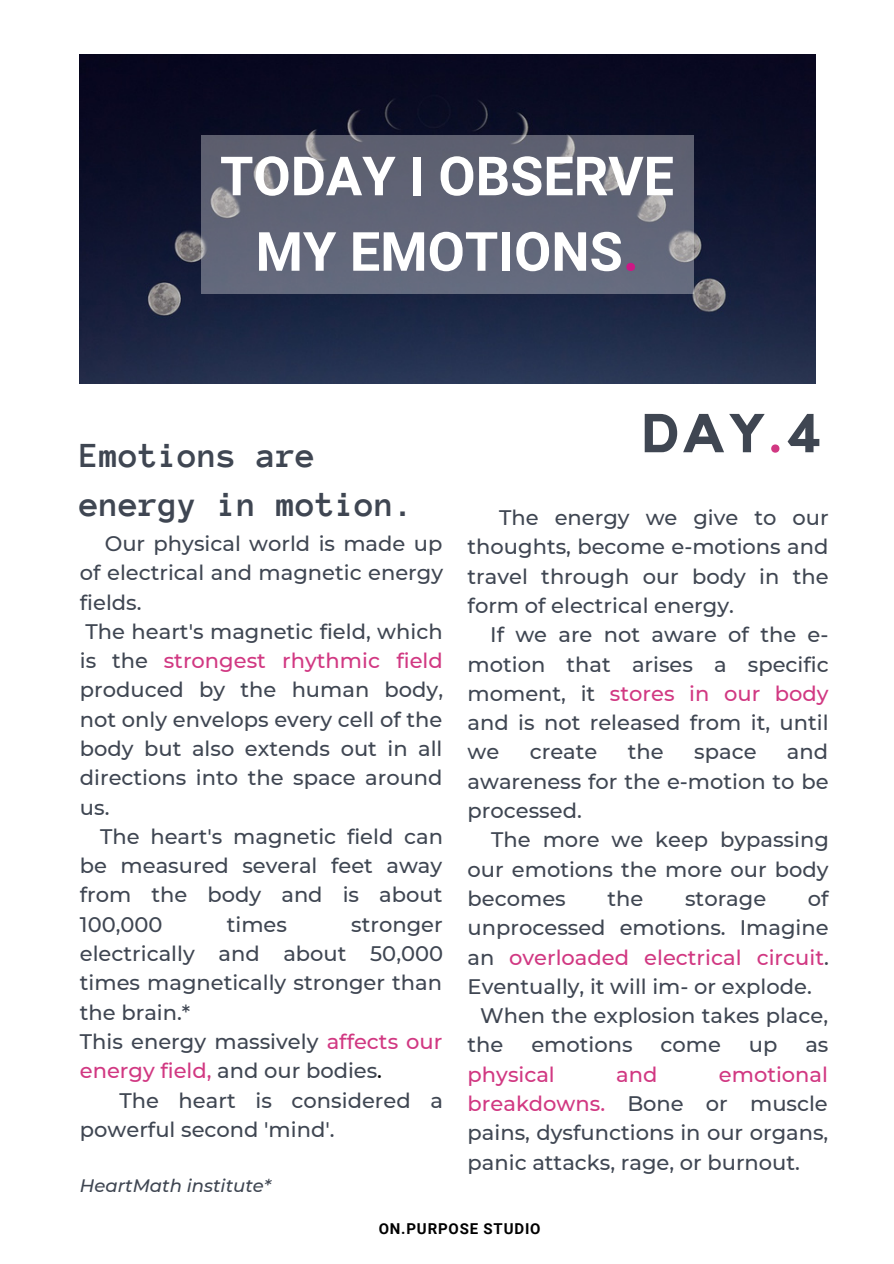
<style>
.page{position:relative;width:894px;height:1264px;background:#fff}
.page>*{position:absolute;margin:0;border:0;box-sizing:border-box;transform-origin:0 0}
.t1{font:700 54px/75.4px "Roboto";color:#fff;text-align:center}
.t2{font:700 54px "Kollektif";color:#3f4652}
.t3{font:700 36px "Anonymous Pro";color:#3f4652}
.t4{font:500 21px/29.2px "Montserrat";color:#3f4652;text-align:justify}
.t5{font:500 21px "Montserrat";color:#d13882}
.t6{font:italic 500 18px "Montserrat";color:#3f4652}
.t7{font:700 15px "Roboto";letter-spacing:.055em;color:#000}
.s1{color:#cd1885}
.s2{color:#d13882}
.s3{color:#000}
</style>
<div class="page">
<img style="left:80px;top:54px;width:735px;height:329px">
<div style="left:201px;top:135px;width:492px;height:159px;background:#616577"></div>
<p class="t1" style="left:220px;top:139px;width:455px">TODAY I OBSERVE<br>MY EMOTIONS<span class="s1">.</span></p>
<p class="t3" style="left:80px;top:437px;width:237px">Emotions are</p>
<p class="t3" style="left:80px;top:486px;width:335px">energy in motion.</p>
<p class="t4" style="left:80px;top:529px;width:364px;text-indent:25px">Our physical world is made up of electrical and magnetic energy fields.</p>
<p class="t4" style="left:80px;top:616px;width:364px">The heart's magnetic field, which is the <span class="s2">strongest rhythmic field </span>produced by the human body, not only envelops every cell of the body but also extends out in all directions into the space around us.</p>
<p class="t4" style="left:80px;top:821px;width:364px;text-indent:20px">The heart's magnetic field can be measured several feet away from the body and is about 100,000</p>
<p class="t4" style="left:227px;top:909px;width:62px">times</p>
<p class="t4" style="left:80px;top:909px;width:364px;text-indent:271px">stronger electrically and about 50,000 times magnetically stronger than the brain.*</p>
<p class="t4" style="left:80px;top:1026px;width:364px">This energy massively <span class="s2">affects our energy field,</span> and our bodies<span class="s3">.</span></p>
<p class="t4" style="left:80px;top:1085px;width:364px;text-indent:39px">The heart is considered a powerful second 'mind'.</p>
<p class="t6" style="left:80px;top:1174px;width:192px">HeartMath institute*</p>
<p class="t2" style="left:642px;top:408px;width:181px">DAY<span class="s2">.</span>4</p>
<p class="t4" style="left:467px;top:503px;width:362px;text-indent:32px">The energy we give to our thoughts, become e-motions and travel through our body in the form of electrical energy.</p>
<p class="t4" style="left:467px;top:620px;width:362px;text-indent:23px">If we are not aware of the e&shy;motion that arises a specific moment, it <span class="s2">stores in our body </span>and is not released from it, until we</p>
<p class="t4" style="left:467px;top:737px;width:362px;text-indent:319px">and awareness for the e-motion to be processed.</p>
<p class="t4" style="left:467px;top:825px;width:362px;text-indent:24px">The more we keep bypassing our emotions the more our body becomes</p>
<p class="t4" style="left:529px;top:737px;width:69px">create</p>
<p class="t4" style="left:627px;top:737px;width:37px">the</p>
<p class="t4" style="left:694px;top:737px;width:64px">space</p>
<p class="t4" style="left:467px;top:883px;width:362px;text-indent:340px">of unprocessed emotions. Imagine an <span class="s2">overloaded electrical circuit</span>.<br>Eventually, it will im- or explode.</p>
<p class="t4" style="left:467px;top:1000px;width:362px;text-indent:12px">When the explosion takes place, the</p>
<p class="t4" style="left:607px;top:883px;width:37px">the</p>
<p class="t4" style="left:685px;top:883px;width:83px">storage</p>
<p class="t4" style="left:531px;top:1030px;width:103px">emotions</p>
<p class="t4" style="left:660px;top:1030px;width:62px">come</p>
<p class="t4" style="left:748px;top:1030px;width:30px">up</p>
<p class="t4" style="left:805px;top:1030px;width:25px">as</p>
<p class="t5" style="left:467px;top:1061px;width:89px">physical</p>
<p class="t5" style="left:616px;top:1061px;width:43px">and</p>
<p class="t4" style="left:467px;top:1059px;width:362px;text-indent:251px"><span class="s2">emotional breakdowns.</span> Bone or muscle pains, dysfunctions in our organs, panic attacks, rage, or burnout.</p>
<p class="t7" style="left:378px;top:1220px;width:163px">ON.PURPOSE STUDIO</p>
</div>
